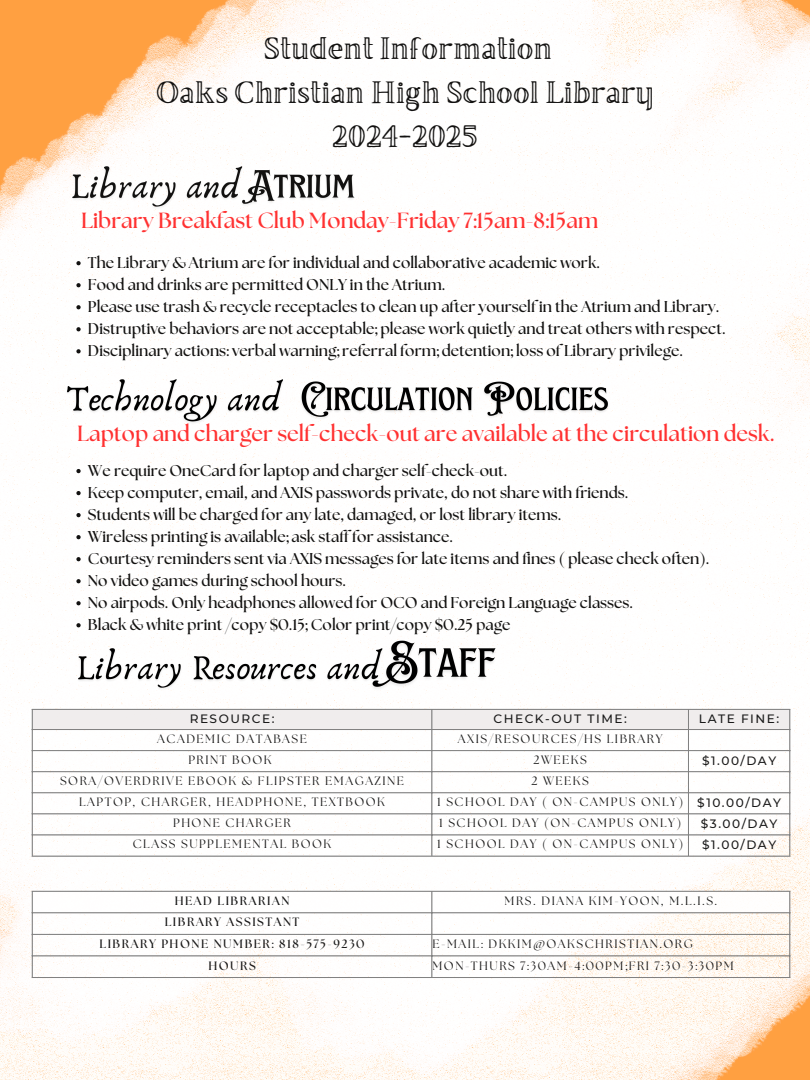
<style>
.page{position:relative;width:810px;height:1080px;background:#fff}
.page>*{position:absolute;margin:0;border:0;box-sizing:border-box;transform-origin:0 0}
.t1{font:31.25px/43.6px "Brixton TC Outline";color:#121110;text-align:center}
.t2{font:700 21.88px "The Seasons";color:#ff3131}
.t3{font:700 15.62px "The Seasons";color:#121110}
.t4{font:12.12px "The Seasons";letter-spacing:.125em;color:#000}
.t5{font:700 12.12px/21.6px "The Seasons";letter-spacing:.125em;color:#000;text-align:center}
.t6{font:500 12.12px "Montserrat";letter-spacing:.125em;color:#000}
.s1{font-family:"Montserrat";font-weight:500}
</style>
<div class="page">
<img style="left:0;top:0;width:810px;height:1080px">
<svg style="left:76px;top:261px;width:5px;height:4px"></svg>
<svg style="left:76px;top:283px;width:5px;height:4px"></svg>
<svg style="left:76px;top:305px;width:5px;height:4px"></svg>
<svg style="left:76px;top:327px;width:5px;height:4px"></svg>
<svg style="left:76px;top:349px;width:5px;height:4px"></svg>
<img style="left:239px;top:162px;width:120px;height:48px">
<img style="left:69px;top:164px;width:180px;height:47px">
<img style="left:297px;top:374px;width:315px;height:49px">
<img style="left:64px;top:376px;width:227px;height:50px">
<svg style="left:76px;top:469px;width:5px;height:4px"></svg>
<svg style="left:76px;top:491px;width:5px;height:4px"></svg>
<svg style="left:76px;top:513px;width:5px;height:4px"></svg>
<svg style="left:76px;top:535px;width:5px;height:4px"></svg>
<svg style="left:76px;top:557px;width:5px;height:4px"></svg>
<svg style="left:76px;top:579px;width:5px;height:4px"></svg>
<svg style="left:76px;top:601px;width:5px;height:4px"></svg>
<svg style="left:76px;top:623px;width:5px;height:4px"></svg>
<img style="left:367px;top:631px;width:133px;height:62px">
<img style="left:74px;top:645px;width:315px;height:48px">
<div style="left:33px;top:710px;width:756px;height:19px;background:#f0eded"></div>
<hr style="left:32px;top:710px;width:1px;height:146px;background:#737373">
<hr style="left:431px;top:710px;width:1px;height:146px;background:#737373">
<hr style="left:688px;top:710px;width:1px;height:146px;background:#737373">
<hr style="left:789px;top:710px;width:1px;height:146px;background:#737373">
<hr style="left:32px;top:709px;width:758px;height:1px;background:#737373">
<hr style="left:32px;top:729px;width:758px;height:1px;background:#737373">
<hr style="left:32px;top:750px;width:758px;height:1px;background:#737373">
<hr style="left:32px;top:771px;width:758px;height:1px;background:#737373">
<hr style="left:32px;top:792px;width:758px;height:1px;background:#737373">
<hr style="left:32px;top:813px;width:758px;height:1px;background:#737373">
<hr style="left:32px;top:835px;width:758px;height:1px;background:#737373">
<hr style="left:32px;top:856px;width:758px;height:1px;background:#737373">
<svg style="left:33px;top:892px;width:756px;height:20px"></svg>
<hr style="left:32px;top:892px;width:1px;height:85px;background:#737373">
<hr style="left:431px;top:892px;width:1px;height:85px;background:#737373">
<hr style="left:789px;top:892px;width:1px;height:85px;background:#737373">
<hr style="left:32px;top:891px;width:758px;height:1px;background:#737373">
<hr style="left:32px;top:912px;width:758px;height:1px;background:#737373">
<hr style="left:32px;top:934px;width:758px;height:1px;background:#737373">
<hr style="left:32px;top:955px;width:758px;height:1px;background:#737373">
<hr style="left:32px;top:977px;width:758px;height:1px;background:#737373">
<p class="t1" style="left:156px;top:31px;width:499px">Student Information<br>Oaks Christian High School Library<br>2024-2025</p>
<p class="t2" style="left:81px;top:210px;width:519px">Library Breakfast Club Monday-Friday 7:15am-8:15am</p>
<h3 class="t3" style="left:88px;top:255px;width:514px">The Library &amp; Atrium are for individual and collaborative academic work.</h3>
<h4 class="t3" style="left:88px;top:277px;width:359px">Food and drinks are permitted ONLY in the Atrium.</h4>
<p class="t3" style="left:88px;top:299px;width:633px">Please use trash &amp; recycle receptacles to clean up after yourself in the Atrium and Library.</p>
<p class="t3" style="left:88px;top:321px;width:639px">Distruptive behaviors are not acceptable; please work quietly and treat others with respect.</p>
<p class="t3" style="left:88px;top:343px;width:597px">Disciplinary actions: verbal warning; referral form; detention; loss of Library privilege.</p>
<h4 class="t2" style="left:77px;top:423px;width:699px">Laptop and charger self-check-out are available at the circulation desk.</h4>
<p class="t3" style="left:88px;top:463px;width:421px">We require OneCard for laptop and charger self-check-out.</p>
<p class="t3" style="left:88px;top:485px;width:542px">Keep computer, email, and AXIS passwords private, do not share with friends.</p>
<p class="t3" style="left:88px;top:507px;width:475px">Students will be charged for any late, damaged, or lost library items.</p>
<p class="t3" style="left:88px;top:529px;width:367px">Wireless printing is available; ask staff for assistance.</p>
<p class="t3" style="left:88px;top:551px;width:623px">Courtesy reminders sent via AXIS messages for late items and fines ( please check often).</p>
<p class="t3" style="left:88px;top:573px;width:260px">No video games during school hours.</p>
<p class="t3" style="left:88px;top:595px;width:547px">No airpods. Only headphones allowed for OCO and Foreign Language classes.</p>
<p class="t3" style="left:88px;top:617px;width:424px">Black &amp; white print /copy $0.15; Color print/copy $0.25 page</p>
<p class="t6" style="left:190px;top:711px;width:86px">RESOURCE:</p>
<p class="t6" style="left:493px;top:711px;width:135px">CHECK-OUT TIME:</p>
<p class="t6" style="left:699px;top:711px;width:82px">LATE FINE:</p>
<p class="t4" style="left:157px;top:733px;width:151px">ACADEMIC DATABASE</p>
<p class="t4" style="left:458px;top:733px;width:206px">AXIS/RESOURCES/HS LIBRARY</p>
<p class="t4" style="left:188px;top:754px;width:85px">PRINT BOOK</p>
<p class="t4" style="left:534px;top:754px;width:55px">2WEEKS</p>
<p class="t6" style="left:702px;top:753px;width:76px">$1.00/DAY</p>
<p class="t4" style="left:60px;top:775px;width:345px">SORA/OVERDRIVE EBOOK &amp; FLIPSTER EMAGAZINE</p>
<p class="t4" style="left:532px;top:775px;width:59px">2 WEEKS</p>
<p class="t4" style="left:79px;top:796px;width:307px">LAPTOP, CHARGER, HEADPHONE, TEXTBOOK</p>
<p class="t4" style="left:437px;top:796px;width:345px">1 SCHOOL DAY ( ON-CAMPUS ONLY) <span class="s1">$10.00/DAY</span></p>
<p class="t4" style="left:173px;top:817px;width:119px">PHONE CHARGER</p>
<p class="t4" style="left:439px;top:817px;width:244px">1 SCHOOL DAY (ON-CAMPUS ONLY)</p>
<p class="t6" style="left:701px;top:816px;width:78px">$3.00/DAY</p>
<p class="t4" style="left:133px;top:838px;width:200px">CLASS SUPPLEMENTAL BOOK</p>
<p class="t4" style="left:437px;top:838px;width:248px">1 SCHOOL DAY ( ON-CAMPUS ONLY)</p>
<p class="t6" style="left:702px;top:837px;width:76px">$1.00/DAY</p>
<p class="t5" style="left:175px;top:890px;width:116px">HEAD LIBRARIAN</p>
<p class="t4" style="left:504px;top:895px;width:214px">MRS. DIANA KIM-YOON, M.L.I.S.</p>
<p class="t5" style="left:100px;top:912px;width:267px">LIBRARY ASSISTANT<br>LIBRARY PHONE NUMBER: 818-575-9230</p>
<p class="t4" style="left:432px;top:938px;width:262px">E-MAIL: DKKIM@OAKSCHRISTIAN.ORG</p>
<p class="t5" style="left:208px;top:955px;width:49px">HOURS</p>
<p class="t4" style="left:432px;top:960px;width:303px">MON-THURS 7:30AM-4:00PM;FRI 7:30-3:30PM</p>
</div>
